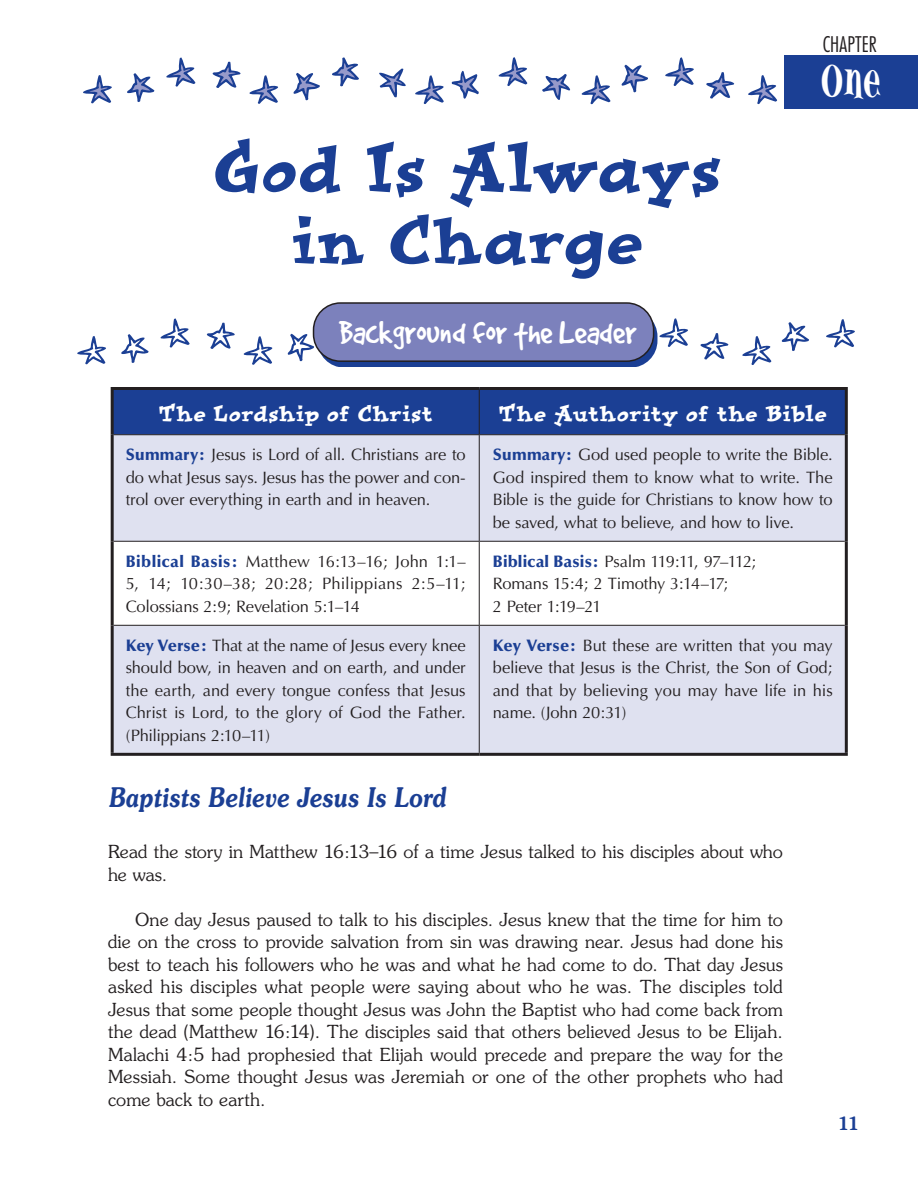
<style>
.page{position:relative;width:918px;height:1188px;background:#fff}
.page>*{position:absolute;margin:0;border:0;box-sizing:border-box;transform-origin:0 0}
.ct{font:72px/72px "Improv ICG";letter-spacing:-.015em;color:#1b3f94;text-align:center}
.cn{font:700 45px "Alleycat ICG";color:#fff;scale:.8 1}
.t1{font:36px "Good Dog Plain";color:#fff}
.b{font:italic 600 27px "Souvenir";letter-spacing:-.01em;color:#1b3f94;scale:.8 1}
.box_head{font:24px "Improv ICG";letter-spacing:-.005em;color:#fff}
.t2{font:300 condensed 21px "Futura";letter-spacing:.01em;color:#231f20}
.t_w_sa{font:300 18px/22.5px "Souvenir";letter-spacing:.005em;color:#231f20;text-align:justify}
.ft{font:300 18px/22.5px "Souvenir";color:#231f20}
.t3{font:500 18px "Souvenir";color:#1b3f94}
.box{font:16.5px/22.5px "Optima";letter-spacing:-.01em;color:#231f20;text-align:justify}
.s1{font-weight:900;color:#1b3f94}
</style>
<div class="page">
<svg style="left:83px;top:75px;width:29px;height:29px"></svg>
<svg style="left:127px;top:73px;width:27px;height:29px"></svg>
<svg style="left:166px;top:57px;width:29px;height:30px"></svg>
<svg style="left:212px;top:62px;width:29px;height:26px"></svg>
<svg style="left:249px;top:75px;width:29px;height:29px"></svg>
<svg style="left:293px;top:73px;width:27px;height:28px"></svg>
<svg style="left:332px;top:57px;width:27px;height:30px"></svg>
<svg style="left:379px;top:68px;width:27px;height:29px"></svg>
<svg style="left:415px;top:75px;width:29px;height:29px"></svg>
<svg style="left:452px;top:70px;width:27px;height:29px"></svg>
<svg style="left:498px;top:57px;width:29px;height:29px"></svg>
<svg style="left:542px;top:74px;width:28px;height:26px"></svg>
<svg style="left:581px;top:75px;width:29px;height:30px"></svg>
<svg style="left:621px;top:65px;width:27px;height:28px"></svg>
<svg style="left:665px;top:57px;width:29px;height:29px"></svg>
<svg style="left:706px;top:72px;width:29px;height:27px"></svg>
<svg style="left:748px;top:75px;width:29px;height:30px"></svg>
<svg style="left:77px;top:336px;width:29px;height:29px"></svg>
<svg style="left:121px;top:334px;width:28px;height:29px"></svg>
<svg style="left:160px;top:318px;width:30px;height:30px"></svg>
<svg style="left:207px;top:323px;width:28px;height:26px"></svg>
<svg style="left:243px;top:336px;width:29px;height:29px"></svg>
<svg style="left:700px;top:333px;width:29px;height:27px"></svg>
<svg style="left:742px;top:336px;width:29px;height:29px"></svg>
<svg style="left:782px;top:322px;width:27px;height:29px"></svg>
<svg style="left:826px;top:319px;width:29px;height:29px"></svg>
<svg style="left:288px;top:309px;width:400px;height:57px"></svg>
<div style="left:314px;top:303px;width:340px;height:58px;background:#7c81bc;border-radius:27px"></div>
<div style="left:313px;top:302px;width:341px;height:60px;border:2px solid #231f20;border-radius:27px"></div>
<div style="left:784px;top:56px;width:134px;height:54px;background:#1b3f94"></div>
<div style="left:114px;top:390px;width:731px;height:44px;background:#1b3f94"></div>
<svg style="left:114px;top:435px;width:731px;height:318px;fill:#dfe1f0"></svg>
<hr style="left:111px;top:387px;width:368px;height:3px;background:#231f20">
<hr style="left:111px;top:390px;width:3px;height:45px;background:#231f20">
<hr style="left:479px;top:387px;width:369px;height:3px;background:#231f20">
<hr style="left:845px;top:390px;width:3px;height:45px;background:#231f20">
<hr style="left:111px;top:435px;width:3px;height:106px;background:#231f20">
<hr style="left:845px;top:435px;width:3px;height:106px;background:#231f20">
<hr style="left:111px;top:541px;width:3px;height:84px;background:#231f20">
<hr style="left:845px;top:541px;width:3px;height:84px;background:#231f20">
<hr style="left:111px;top:625px;width:3px;height:128px;background:#231f20">
<hr style="left:845px;top:625px;width:3px;height:128px;background:#231f20">
<hr style="left:111px;top:753px;width:368px;height:3px;background:#231f20">
<hr style="left:479px;top:753px;width:369px;height:3px;background:#231f20">
<hr style="left:479px;top:390px;width:1px;height:44px;background:#231f20">
<hr style="left:114px;top:434px;width:365px;height:1px;background:#231f20">
<hr style="left:479px;top:434px;width:366px;height:1px;background:#231f20">
<hr style="left:479px;top:435px;width:1px;height:106px;background:#231f20">
<hr style="left:114px;top:541px;width:365px;height:1px;background:#231f20">
<hr style="left:479px;top:541px;width:366px;height:1px;background:#231f20">
<hr style="left:479px;top:542px;width:1px;height:83px;background:#231f20">
<hr style="left:114px;top:625px;width:365px;height:1px;background:#231f20">
<hr style="left:479px;top:625px;width:366px;height:1px;background:#231f20">
<hr style="left:479px;top:626px;width:1px;height:127px;background:#231f20">
<p class="t2" style="left:823px;top:31px;width:56px">CHAPTER</p>
<p class="ct" style="left:213px;top:128px;width:511px">God Is Always in Charge</p>
<p class="t1" style="left:338px;top:321px;width:300px">Background for the Leader</p>
<p class="cn" style="left:820px;top:55px;width:78px">One</p>
<p class="box_head" style="left:158px;top:398px;width:276px">The Lordship of Christ</p>
<p class="box_head" style="left:499px;top:398px;width:330px">The Authority of the Bible</p>
<p class="box" style="left:126px;top:444px;width:342px"><span class="s1">Summary:</span> Jesus is Lord of all. Christians are to do what Jesus says. Jesus has the power and con&shy;trol over everything in earth and in heaven.</p>
<p class="box" style="left:493px;top:444px;width:342px"><span class="s1">Summary:</span> God used people to write the Bible.<br>God inspired them to know what to write. The Bible is the guide for Christians to know how to be saved, what to believe, and how to live.</p>
<p class="box" style="left:126px;top:550px;width:342px"><span class="s1">Biblical Basis:</span> Matthew 16:13–16; John 1:1– 5, 14; 10:30–38; 20:28; Philippians 2:5–11; Colossians 2:9; Revelation 5:1–14</p>
<p class="box" style="left:493px;top:550px;width:265px;text-align:left"><span class="s1">Biblical Basis:</span> Psalm 119:11, 97–112;<br>Romans 15:4; 2 Timothy 3:14–17;<br>2 Peter 1:19–21</p>
<p class="box" style="left:126px;top:634px;width:342px"><span class="s1">Key Verse:</span> That at the name of Jesus every knee should bow, in heaven and on earth, and under the earth, and every tongue confess that Jesus Christ is Lord, to the glory of God the Father. (Philippians 2:10–11)</p>
<p class="box" style="left:493px;top:634px;width:342px"><span class="s1">Key Verse:</span> But these are written that you may believe that Jesus is the Christ, the Son of God; and that by believing you may have life in his name. (John 20:31)</p>
<p class="b" style="left:108px;top:780px;width:424px">Baptists Believe Jesus Is Lord</p>
<p class="ft" style="left:108px;top:840px;width:676px">Read the story in Matthew 16:13–16 of a time Jesus talked to his disciples about who he was.</p>
<p class="t_w_sa" style="left:108px;top:908px;width:677px;text-indent:27px">One day Jesus paused to talk to his disciples. Jesus knew that the time for him to die on the cross to provide salvation from sin was drawing near. Jesus had done his best to teach his followers who he was and what he had come to do. That day Jesus asked his disciples what people were saying about who he was. The disciples told Jesus that some people thought Jesus was John the Baptist who had come back from the dead (Matthew 16:14). The disciples said that others believed Jesus to be Elijah.<br>Malachi 4:5 had prophesied that Elijah would precede and prepare the way for the Messiah. Some thought Jesus was Jeremiah or one of the other prophets who had come back to earth.</p>
<p class="t3" style="left:838px;top:1113px;width:23px">11</p>
</div>
